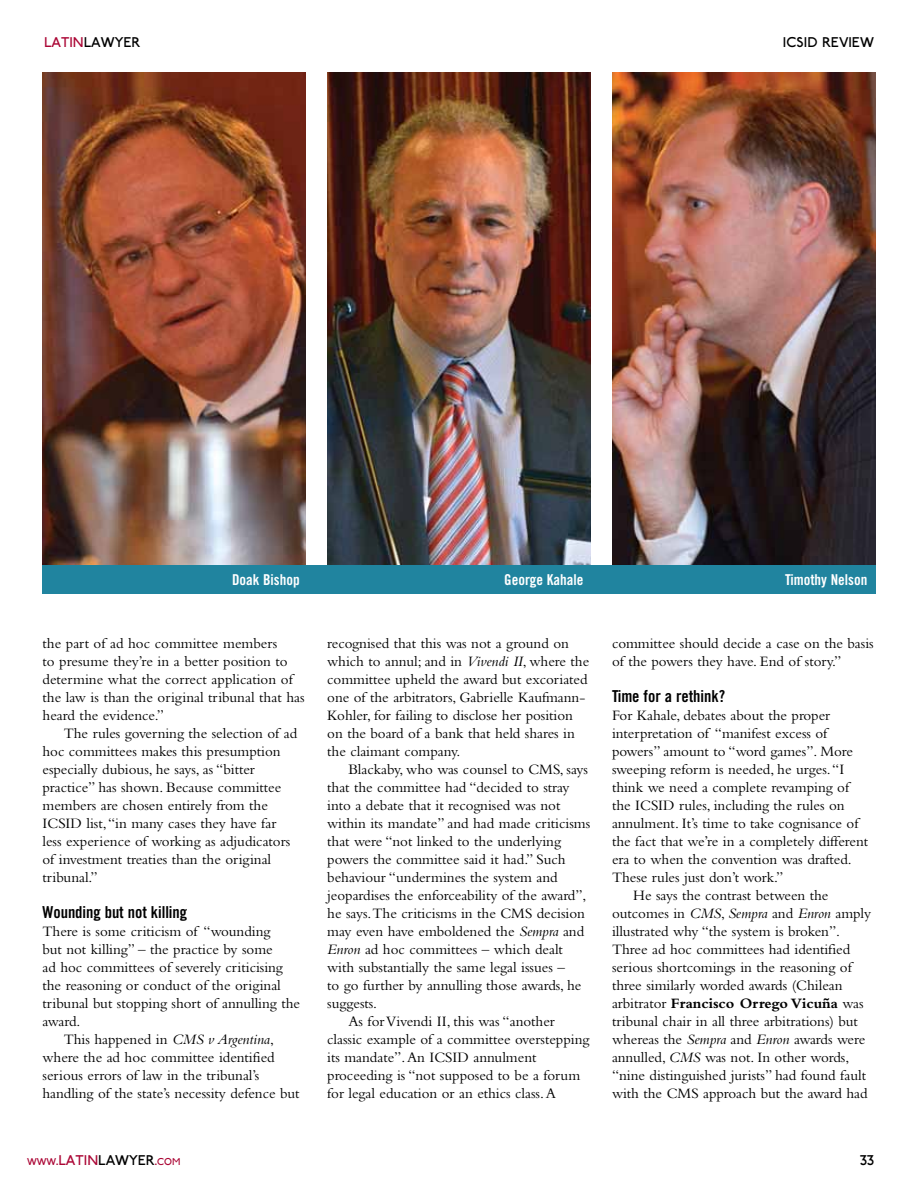
<style>
.page{position:relative;width:918px;height:1188px;background:#fff}
.page>*{position:absolute;margin:0;border:0;box-sizing:border-box;transform-origin:0 0}
.t1{font:16.5px "Trade Gothic Bold Cond Twenty";letter-spacing:-.005em;color:#000}
.t2{font:15px/18px "Bembo";letter-spacing:-.005em;color:#000}
.t3{font:15px "Trade Gothic Bold Cond Twenty";color:#fff}
.t4{font:700 15px "Bembo";letter-spacing:-.005em;color:#000}
.t5{font:15px "P22 Johnston Underground";color:#000}
.t6{font:15px "P22 Johnston Underground";color:#ab0635}
.s1{color:#ab0635}
.s2{font-style:italic}
.s3{font-weight:400}
.s4{font-size:10.5px}
.s5{color:#000}
</style>
<div class="page">
<img style="left:43px;top:72px;width:263px;height:493px">
<img style="left:612px;top:72px;width:264px;height:493px">
<img style="left:327px;top:72px;width:264px;height:493px">
<div style="left:43px;top:565px;width:833px;height:29px;background:#20849f"></div>
<p class="t5" style="left:44px;top:34px;width:98px"><span class="s1">LATIN</span>LAWYER</p>
<p class="t5" style="left:783px;top:34px;width:92px">ICSID REVIEW</p>
<p class="t3" style="left:232px;top:571px;width:69px">Doak Bishop</p>
<p class="t3" style="left:504px;top:571px;width:81px">George Kahale</p>
<p class="t3" style="left:785px;top:571px;width:84px">Timothy Nelson</p>
<p class="t2" style="left:43px;top:634px;width:264px">the part of ad hoc committee members<br>to presume they’re in a better position to determine what the correct application of the law is than the original tribunal that has heard the evidence.”</p>
<p class="t2" style="left:43px;top:724px;width:256px;text-indent:21px">The rules governing the selection of ad hoc committees makes this presumption especially dubious, he says, as “bitter practice” has shown. Because committee members are chosen entirely from the ICSID list, “in many cases they have far less experience of working as adjudicators of investment treaties than the original tribunal.”</p>
<p class="t1" style="left:43px;top:902px;width:146px">Wounding but not killing</p>
<p class="t2" style="left:43px;top:922px;width:230px">There is some criticism of “wounding</p>
<p class="t2" style="left:43px;top:940px;width:232px">but not killing” – the practice by some</p>
<p class="t2" style="left:43px;top:958px;width:242px">ad hoc committees of severely criticising</p>
<p class="t2" style="left:43px;top:976px;width:240px">the reasoning or conduct of the original</p>
<p class="t2" style="left:43px;top:994px;width:259px">tribunal but stopping short of annulling the</p>
<p class="t2" style="left:43px;top:1012px;width:39px">award.</p>
<p class="t2" style="left:64px;top:1030px;width:212px">This happened in <span class="s2">CMS v Argentina</span>,</p>
<p class="t2" style="left:43px;top:1048px;width:234px">where the ad hoc committee identified</p>
<p class="t2" style="left:43px;top:1066px;width:218px">serious errors of law in the tribunal’s</p>
<p class="t2" style="left:43px;top:1084px;width:259px">handling of the state’s necessity defence but</p>
<p class="t2" style="left:327px;top:634px;width:264px">recognised that this was not a ground on which to annul; and in <span class="s2">Vivendi II</span>, where the committee upheld the award but excoriated one of the arbitrators, Gabrielle Kaufmann-Kohler, for failing to disclose her position on the board of a bank that held shares in the claimant company.</p>
<p class="t2" style="left:349px;top:760px;width:241px">Blackaby, who was counsel to CMS, says</p>
<p class="t2" style="left:327px;top:778px;width:244px">that the committee had “decided to stray</p>
<p class="t2" style="left:327px;top:796px;width:235px">into a debate that it recognised was not</p>
<p class="t2" style="left:327px;top:814px;width:264px">within its mandate” and had made criticisms</p>
<p class="t2" style="left:327px;top:832px;width:235px">that were “not linked to the underlying</p>
<p class="t2" style="left:327px;top:850px;width:240px">powers the committee said it had.” Such</p>
<p class="t2" style="left:327px;top:868px;width:232px">behaviour “undermines the system and</p>
<p class="t2" style="left:327px;top:886px;width:261px">jeopardises the enforceability of the award”,</p>
<p class="t2" style="left:327px;top:904px;width:259px">he says. The criticisms in the CMS decision</p>
<p class="t2" style="left:327px;top:922px;width:258px">may even have emboldened the <span class="s2">Sempra</span> and</p>
<p class="t2" style="left:327px;top:940px;width:237px"><span class="s2">Enron</span> ad hoc committees – which dealt</p>
<p class="t2" style="left:327px;top:958px;width:239px">with substantially the same legal issues –</p>
<p class="t2" style="left:327px;top:976px;width:256px">to go further by annulling those awards, he</p>
<p class="t2" style="left:327px;top:994px;width:51px">suggests.</p>
<p class="t2" style="left:349px;top:1012px;width:208px">As for Vivendi II, this was “another</p>
<p class="t2" style="left:327px;top:1030px;width:264px">classic example of a committee overstepping</p>
<p class="t2" style="left:327px;top:1048px;width:211px">its mandate”. An ICSID annulment</p>
<p class="t2" style="left:327px;top:1066px;width:255px">proceeding is “not supposed to be a forum</p>
<p class="t2" style="left:327px;top:1084px;width:230px">for legal education or an ethics class. A</p>
<p class="t2" style="left:612px;top:634px;width:263px">committee should decide a case on the basis of the powers they have. End of story.”</p>
<p class="t1" style="left:612px;top:686px;width:115px">Time for a rethink?</p>
<p class="t2" style="left:612px;top:706px;width:220px">For Kahale, debates about the proper</p>
<p class="t2" style="left:612px;top:724px;width:217px">interpretation of “manifest excess of</p>
<p class="t2" style="left:612px;top:742px;width:243px">powers” amount to “word games”. More</p>
<p class="t2" style="left:612px;top:760px;width:234px">sweeping reform is needed, he urges. “I</p>
<p class="t2" style="left:612px;top:778px;width:239px">think we need a complete revamping of</p>
<p class="t2" style="left:612px;top:796px;width:234px">the ICSID rules, including the rules on</p>
<p class="t2" style="left:612px;top:814px;width:248px">annulment. It’s time to take cognisance of</p>
<p class="t2" style="left:612px;top:832px;width:258px">the fact that we’re in a completely different</p>
<p class="t2" style="left:612px;top:850px;width:241px">era to when the convention was drafted.</p>
<p class="t2" style="left:612px;top:868px;width:173px">These rules just don’t work.”</p>
<p class="t2" style="left:633px;top:886px;width:197px">He says the contrast between the</p>
<p class="t2" style="left:612px;top:904px;width:261px">outcomes in <span class="s2">CMS</span>, <span class="s2">Sempra</span> and <span class="s2">Enron</span> amply</p>
<p class="t2" style="left:612px;top:922px;width:230px">illustrated why “the system is broken”.</p>
<p class="t2" style="left:612px;top:940px;width:240px">Three ad hoc committees had identified</p>
<p class="t2" style="left:612px;top:958px;width:241px">serious shortcomings in the reasoning of</p>
<p class="t2" style="left:612px;top:976px;width:232px">three similarly worded awards (Chilean</p>
<p class="t4" style="left:612px;top:995px;width:253px"><span class="s3">arbitrator</span> Francisco Orrego Vicuña <span class="s3">was</span></p>
<p class="t2" style="left:612px;top:1012px;width:247px">tribunal chair in all three arbitrations) but</p>
<p class="t2" style="left:612px;top:1030px;width:255px">whereas the <span class="s2">Sempra</span> and <span class="s2">Enron</span> awards were</p>
<p class="t2" style="left:612px;top:1048px;width:239px">annulled, <span class="s2">CMS</span> was not. In other words,</p>
<p class="t2" style="left:612px;top:1066px;width:256px">“nine distinguished jurists” had found fault</p>
<p class="t2" style="left:612px;top:1084px;width:257px">with the CMS approach but the award had</p>
<p class="t6" style="left:27px;top:1152px;width:155px"><span class="s4">WWW</span>.LATIN<span class="s5">LAWYER</span>.<span class="s4">COM</span></p>
<p class="t5" style="left:860px;top:1152px;width:16px">33</p>
</div>
